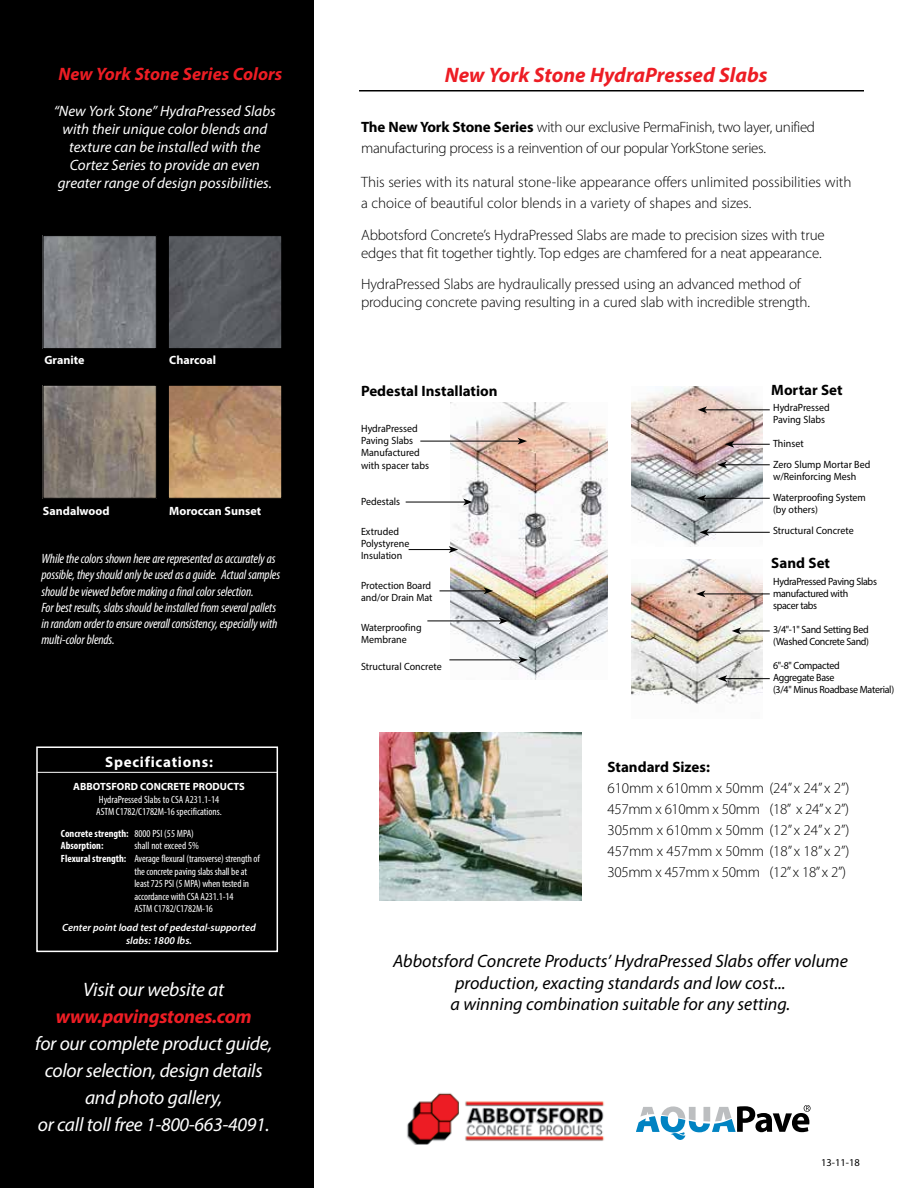
<style>
.page{position:relative;width:918px;height:1188px;background:#fff}
.page>*{position:absolute;margin:0;border:0;box-sizing:border-box;transform-origin:0 0}
.t1{font:italic 700 21px "Myriad Pro";color:#ed1d24}
.t2{font:italic 19.5px/27px "Myriad Pro";letter-spacing:-.015em;color:#fff;text-align:center}
.t3{font:italic 700 19.5px "Myriad Pro";letter-spacing:-.015em;color:#ed1d24}
.t4{font:italic 18px/21.6px "Myriad Pro";color:#000;text-align:center}
.t5{font:italic 700 18px "Myriad Pro";color:#ed1d24}
.t6{font:300 15px/21px "Myriad Pro";letter-spacing:-.01em;color:#000}
.t7{font:italic 15px/18px "Myriad Pro";color:#fff;text-align:center}
.t8{font:700 15px "Myriad Pro";color:#000}
.t9{font:700 15px "Myriad Pro";letter-spacing:.05em;color:#fff}
.t10{font:italic condensed 13.5px/16.2px "Myriad Pro";letter-spacing:-.01em;color:#fff}
.t11{font:700 12px "Myriad Pro";color:#fff}
.t12{font:10.5px/12px "Myriad Pro";color:#000;scale:.95 1}
.t13{font:condensed 10.5px/12.6px "Myriad Pro";letter-spacing:-.01em;color:#fff}
.t14{font:10.5px/12px "Myriad Pro";letter-spacing:-.03em;color:#000;scale:.95 1}
.t15{font:italic 600 10.5px/12.6px "Myriad Pro";color:#fff;text-align:center}
.t16{font:700 condensed 10.5px/12.6px "Myriad Pro";color:#fff}
.t17{font:700 10.5px "Myriad Pro";color:#fff}
.t18{font:10.5px "Myriad Pro";color:#000}
.s1{font-weight:400}
.s2{font-weight:700}
</style>
<div class="page">
<div style="left:0;top:0;width:314px;height:1188px;background:#000"></div>
<hr style="left:359px;top:90px;width:505px;height:2px;background:#000">
<img style="left:451px;top:402px;width:157px;height:277px">
<hr style="left:420px;top:441px;width:100px;height:1px;background:#000">
<svg style="left:518px;top:438px;width:9px;height:7px"></svg>
<hr style="left:406px;top:502px;width:60px;height:1px;background:#000">
<svg style="left:463px;top:499px;width:10px;height:6px"></svg>
<hr style="left:440px;top:591px;width:46px;height:1px;background:#000">
<svg style="left:484px;top:587px;width:9px;height:7px"></svg>
<hr style="left:427px;top:621px;width:74px;height:1px;background:#000">
<svg style="left:499px;top:617px;width:9px;height:7px"></svg>
<hr style="left:449px;top:660px;width:72px;height:1px;background:#000">
<svg style="left:519px;top:656px;width:9px;height:7px"></svg>
<hr style="left:409px;top:549px;width:42px;height:1px;background:#000">
<svg style="left:449px;top:546px;width:9px;height:7px"></svg>
<img style="left:631px;top:386px;width:131px;height:161px">
<img style="left:631px;top:560px;width:131px;height:144px">
<hr style="left:725px;top:464px;width:45px;height:1px;background:#000">
<svg style="left:717px;top:461px;width:10px;height:7px"></svg>
<hr style="left:704px;top:498px;width:66px;height:1px;background:#000">
<svg style="left:697px;top:495px;width:9px;height:7px"></svg>
<hr style="left:732px;top:444px;width:38px;height:1px;background:#000">
<svg style="left:725px;top:441px;width:9px;height:7px"></svg>
<hr style="left:705px;top:409px;width:65px;height:1px;background:#000">
<svg style="left:698px;top:406px;width:9px;height:7px"></svg>
<hr style="left:707px;top:532px;width:63px;height:1px;background:#000">
<svg style="left:699px;top:529px;width:10px;height:7px"></svg>
<hr style="left:725px;top:678px;width:45px;height:1px;background:#000">
<svg style="left:718px;top:675px;width:9px;height:7px"></svg>
<hr style="left:703px;top:594px;width:67px;height:1px;background:#000">
<svg style="left:696px;top:590px;width:9px;height:7px"></svg>
<hr style="left:739px;top:631px;width:31px;height:1px;background:#000">
<svg style="left:732px;top:627px;width:9px;height:7px"></svg>
<img style="left:380px;top:732px;width:202px;height:168px">
<img style="left:44px;top:237px;width:111px;height:110px">
<div style="left:42px;top:235px;width:115px;height:114px;border:1px solid #000"></div>
<img style="left:170px;top:237px;width:110px;height:110px">
<div style="left:168px;top:235px;width:114px;height:114px;border:1px solid #000"></div>
<img style="left:44px;top:387px;width:111px;height:110px">
<div style="left:42px;top:385px;width:115px;height:114px;border:1px solid #000"></div>
<img style="left:170px;top:387px;width:110px;height:110px">
<div style="left:168px;top:385px;width:114px;height:114px;border:1px solid #000"></div>
<img style="left:407px;top:1093px;width:197px;height:52px">
<svg style="left:637px;top:1105px;width:174px;height:35px"></svg>
<hr style="left:37px;top:772px;width:240px;height:1px;background:#fff">
<div style="left:36px;top:746px;width:242px;height:206px;border:2px solid #fff"></div>
<p class="t5" style="left:58px;top:62px;width:225px">New York Stone Series Colors</p>
<p class="t7" style="left:54px;top:101px;width:224px">“New York Stone” HydraPressed Slabs with their unique color blends and texture can be installed with the Cortez Series to provide an even greater range of design possibilities.</p>
<p class="t11" style="left:44px;top:352px;width:41px">Granite</p>
<p class="t11" style="left:169px;top:352px;width:48px">Charcoal</p>
<p class="t11" style="left:43px;top:504px;width:68px">Sandalwood</p>
<p class="t11" style="left:169px;top:504px;width:93px">Moroccan Sunset</p>
<p class="t10" style="left:41px;top:550px;width:240px">While the colors shown here are represented as accurately as possible, they should only be used as a guide. Actual samples should be viewed before making a final color selection.<br>For best results, slabs should be installed from several pallets in random order to ensure overall consistency, especially with multi-color blends.</p>
<p class="t9" style="left:105px;top:752px;width:109px">Specifications:</p>
<p class="t17" style="left:73px;top:780px;width:173px">ABBOTSFORD CONCRETE PRODUCTS</p>
<p class="t13" style="left:96px;top:793px;width:127px">HydraPressed Slabs to CSA A231.1-14<br>ASTM C1782/C1782M-16 specifications.</p>
<p class="t16" style="left:61px;top:827px;width:134px">Concrete strength: <span class="s1">8000 PSI (55 MPA)<br></span>Absorption:</p>
<p class="t13" style="left:134px;top:840px;width:66px">shall not exceed 5%</p>
<p class="t13" style="left:61px;top:852px;width:200px"><span class="s2">Flexural strength:</span> Average flexural (transverse) strength of</p>
<p class="t13" style="left:134px;top:865px;width:114px">the concrete paving slabs shall be at</p>
<p class="t13" style="left:134px;top:877px;width:116px">least 725 PSI (5 MPA) when tested in</p>
<p class="t13" style="left:134px;top:890px;width:101px">accordance with CSA A231.1-14</p>
<p class="t13" style="left:134px;top:903px;width:80px">ASTM C1782/C1782M-16</p>
<p class="t15" style="left:62px;top:921px;width:195px">Center point load test of pedestal-supported slabs: 1800 lbs.</p>
<h2 class="t2" style="left:83px;top:975px;width:143px">Visit our website at</h2>
<h2 class="t3" style="left:56px;top:1004px;width:197px">www.pavingstones.com</h2>
<h2 class="t2" style="left:35px;top:1029px;width:239px">for our complete product guide, color selection, design details and photo gallery,<br>or call toll free 1-800-663-4091.</h2>
<h1 class="t1" style="left:445px;top:61px;width:324px">New York Stone HydraPressed Slabs</h1>
<p class="t6" style="left:361px;top:116px;width:456px"><span class="s2">The New York Stone Series</span> with our exclusive PermaFinish, two layer, unified manufacturing process is a reinvention of our popular YorkStone series.</p>
<p class="t6" style="left:361px;top:172px;width:492px">This series with its natural stone-like appearance offers unlimited possibilities with a choice of beautiful color blends in a variety of shapes and sizes.</p>
<p class="t6" style="left:361px;top:226px;width:465px;line-height:18px">Abbotsford Concrete’s HydraPressed Slabs are made to precision sizes with true edges that fit together tightly. Top edges are chamfered for a neat appearance.</p>
<p class="t6" style="left:361px;top:275px;width:451px;line-height:18px">HydraPressed Slabs are hydraulically pressed using an advanced method of producing concrete paving resulting in a cured slab with incredible strength.</p>
<p class="t8" style="left:361px;top:381px;width:138px">Pedestal Installation</p>
<p class="t12" style="left:361px;top:422px;width:73px;line-height:12.5px">HydraPressed<br>Paving Slabs<br>Manufactured with spacer tabs</p>
<p class="t12" style="left:361px;top:495px;width:43px">Pedestals</p>
<p class="t12" style="left:361px;top:525px;width:52px">Extruded<br>Polystyrene<br>Insulation</p>
<p class="t12" style="left:361px;top:579px;width:77px">Protection Board and/or Drain Mat</p>
<p class="t12" style="left:361px;top:621px;width:65px">Waterproofing<br>Membrane</p>
<p class="t12" style="left:361px;top:660px;width:86px">Structural Concrete</p>
<p class="t8" style="left:771px;top:381px;width:73px">Mortar Set</p>
<p class="t12" style="left:773px;top:401px;width:61px">HydraPressed<br>Paving Slabs</p>
<p class="t12" style="left:773px;top:433px;width:104px;line-height:21px">Thinset<br>Zero Slump Mortar Bed</p>
<p class="t12" style="left:773px;top:466px;width:99px;line-height:21px">w/Reinforcing Mesh<br>Waterproofing System</p>
<p class="t12" style="left:773px;top:499px;width:86px;line-height:21px">(by others)<br>Structural Concrete</p>
<p class="t8" style="left:771px;top:553px;width:60px">Sand Set</p>
<p class="t14" style="left:773px;top:575px;width:111px">HydraPressed Paving Slabs manufactured with<br>spacer tabs</p>
<p class="t14" style="left:773px;top:623px;width:103px">3/4"-1" Sand Setting Bed (Washed Concrete Sand)</p>
<p class="t14" style="left:773px;top:659px;width:129px">6"-8" Compacted<br>Aggregate Base<br>(3/4" Minus Roadbase Material)</p>
<p class="t8" style="left:608px;top:757px;width:104px">Standard Sizes:</p>
<p class="t6" style="left:608px;top:777px;width:243px;text-align:justify">610mm x 610mm x 50mm (24” x 24” x 2”)<br>457mm x 610mm x 50mm (18” x 24” x 2”)<br>305mm x 610mm x 50mm (12” x 24” x 2”)<br>457mm x 457mm x 50mm (18” x 18” x 2”)<br>305mm x 457mm x 50mm (12” x 18” x 2”)</p>
<p class="t4" style="left:393px;top:950px;width:456px">Abbotsford Concrete Products’ HydraPressed Slabs offer volume production, exacting standards and low cost...<br>a winning combination suitable for any setting.</p>
<p class="t18" style="left:821px;top:1156px;width:40px">13-11-18</p>
</div>
